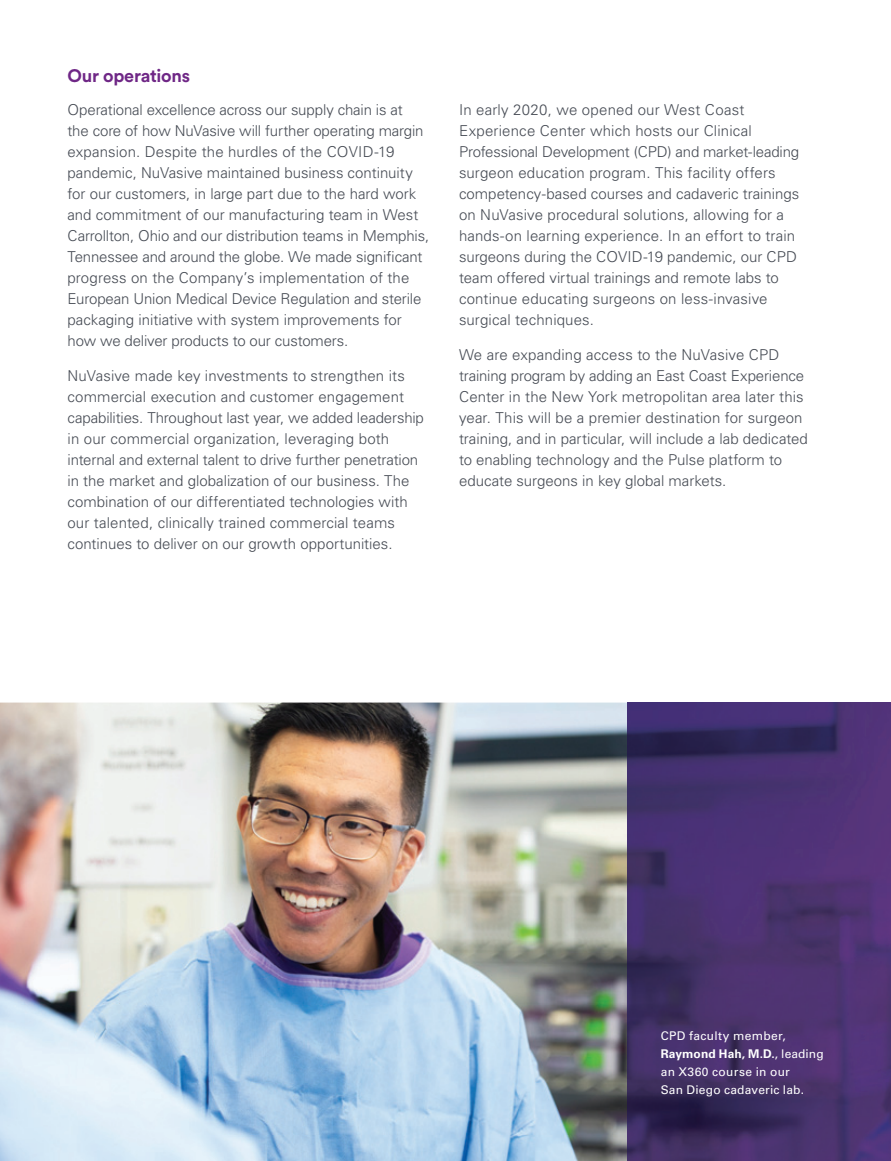
<style>
.page{position:relative;width:891px;height:1161px;background:#fff}
.page>*{position:absolute;margin:0;border:0;box-sizing:border-box;transform-origin:0 0}
.t1{font:700 18px "Circular Pro";letter-spacing:-.015em;color:#6f2786}
.t2{font:300 15px/21px "Univers LT Std";color:#464b54}
.t3{font:12px/18px "Univers LT Std";letter-spacing:.025em;color:#fff}
.s1{font-weight:700}
</style>
<div class="page">
<img style="left:0;top:703px;width:628px;height:458px">
<img style="left:628px;top:703px;width:263px;height:458px">
<p class="t1" style="left:68px;top:69px;width:124px">Our operations</p>
<p class="t2" style="left:68px;top:100px;width:363px">Operational excellence across our supply chain is at<br>the core of how NuVasive will further operating margin expansion. Despite the hurdles of the COVID-19 pandemic, NuVasive maintained business continuity for our customers, in large part due to the hard work and commitment of our manufacturing team in West Carrollton, Ohio and our distribution teams in Memphis, Tennessee and around the globe. We made significant progress on the Company’s implementation of the European Union Medical Device Regulation and sterile packaging initiative with system improvements for how we deliver products to our customers.</p>
<p class="t2" style="left:68px;top:366px;width:358px">NuVasive made key investments to strengthen its commercial execution and customer engagement capabilities. Throughout last year, we added leadership in our commercial organization, leveraging both internal and external talent to drive further penetration in the market and globalization of our business. The combination of our differentiated technologies with our talented, clinically trained commercial teams continues to deliver on our growth opportunities.</p>
<p class="t2" style="left:459px;top:100px;width:342px">In early 2020, we opened our West Coast Experience Center which hosts our Clinical Professional Development (CPD) and market-leading surgeon education program. This facility offers competency-based courses and cadaveric trainings on NuVasive procedural solutions, allowing for a hands-on learning experience. In an effort to train surgeons during the COVID-19 pandemic, our CPD team offered virtual trainings and remote labs to continue educating surgeons on less-invasive surgical techniques.</p>
<p class="t2" style="left:459px;top:345px;width:350px">We are expanding access to the NuVasive CPD training program by adding an East Coast Experience Center in the New York metropolitan area later this year. This will be a premier destination for surgeon training, and in particular, will include a lab dedicated to enabling technology and the Pulse platform to educate surgeons in key global markets.</p>
<p class="t3" style="left:661px;top:1027px;width:164px">CPD faculty member,<br><span class="s1">Raymond Hah, M.D.</span>, leading an X360 course in our<br>San Diego cadaveric lab.</p>
</div>
